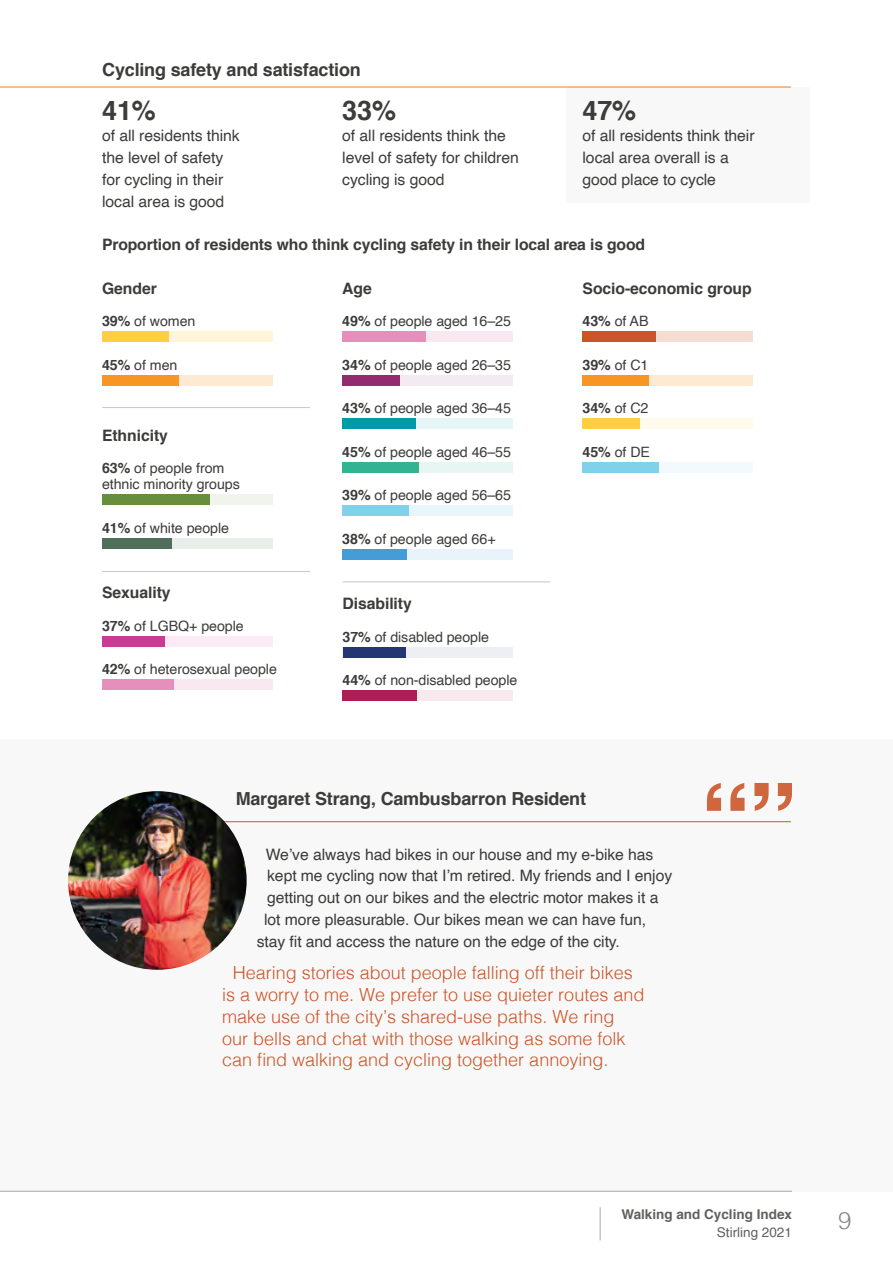
<style>
.page{position:relative;width:893px;height:1263px;background:#fff}
.page>*{position:absolute;margin:0;border:0;box-sizing:border-box;transform-origin:0 0}
.Stat__p{font:700 27px "Helvetica";color:#3c3c3b}
.t1{font:300 24px "Helvetica";color:#878787}
.Quote__pink{font:300 18px/21.8px "Helvetica";color:#cb5528}
.Case_study_header__h{font:700 18px "Helvetica";letter-spacing:-.01em;color:#3c3c3b}
.Section_heading__h3{font:700 18px "Helvetica";letter-spacing:-.01em;color:#3c3c3b}
.Body__balance_ragged{font:15.75px "Helvetica";letter-spacing:-.005em;color:#3c3c3b}
.Stat__p-2{font:15.75px/21.8px "Helvetica";letter-spacing:-.005em;color:#3c3c3b}
.Stat_Graph_title__h4{font:700 15.75px "Helvetica";letter-spacing:-.01em;color:#3c3c3b}
.Graph_sub-header___e{font:700 15.75px "Helvetica";letter-spacing:-.005em;color:#3c3c3b}
.Smaller_stat__p{font:14.25px/16.4px "Helvetica";letter-spacing:-.005em;color:#3c3c3b}
.t2{font:700 13.5px "Helvetica";color:#60605f}
.t3{font:13.5px "Helvetica";color:#60605f}
.s1{font-weight:700}
</style>
<div class="page">
<div style="left:0;top:739px;width:893px;height:453px;background:#f8f8f8"></div>
<hr style="left:0;top:1191px;width:792px;height:1px;background:#b3b2b2">
<hr style="left:600px;top:1207px;width:1px;height:33px;background:#b3b2b2">
<div style="left:567px;top:87px;width:243px;height:116px;background:#f8f8f8"></div>
<hr style="left:190px;top:821px;width:601px;height:1px;background:#cb5528">
<svg style="left:754px;top:783px;width:38px;height:28px"></svg>
<svg style="left:707px;top:783px;width:37px;height:28px"></svg>
<hr style="left:0;top:87px;width:791px;height:1px;background:#f47a20">
<img style="left:68px;top:791px;width:179px;height:179px;border-radius:89px">
<div style="left:102px;top:375px;width:170px;height:11px;background:#feead3"></div>
<div style="left:102px;top:375px;width:77px;height:11px;background:#f89624"></div>
<div style="left:102px;top:538px;width:170px;height:11px;background:#eaeeeb"></div>
<div style="left:102px;top:494px;width:170px;height:11px;background:#f0f4ec"></div>
<div style="left:102px;top:538px;width:70px;height:11px;background:#506e5a"></div>
<div style="left:102px;top:494px;width:107px;height:11px;background:#668f3d"></div>
<div style="left:102px;top:331px;width:170px;height:11px;background:#fff5d9"></div>
<div style="left:102px;top:331px;width:66px;height:11px;background:#ffcf41"></div>
<div style="left:342px;top:331px;width:170px;height:11px;background:#fae8f1"></div>
<div style="left:342px;top:375px;width:170px;height:11px;background:#f4eaf1"></div>
<div style="left:342px;top:418px;width:170px;height:11px;background:#e6f5f6"></div>
<div style="left:342px;top:462px;width:170px;height:11px;background:#e7f6f2"></div>
<div style="left:342px;top:505px;width:170px;height:11px;background:#e6f6fb"></div>
<div style="left:342px;top:549px;width:170px;height:11px;background:#e9f3fa"></div>
<div style="left:342px;top:331px;width:84px;height:11px;background:#e68ebc"></div>
<div style="left:342px;top:375px;width:58px;height:11px;background:#922c6f"></div>
<div style="left:342px;top:418px;width:73px;height:11px;background:#009ba7"></div>
<div style="left:342px;top:462px;width:77px;height:11px;background:#33b391"></div>
<div style="left:342px;top:505px;width:67px;height:11px;background:#7fd2ea"></div>
<div style="left:342px;top:549px;width:65px;height:11px;background:#459dd7"></div>
<div style="left:583px;top:375px;width:170px;height:11px;background:#feead3"></div>
<div style="left:583px;top:375px;width:66px;height:11px;background:#f89624"></div>
<div style="left:583px;top:418px;width:170px;height:11px;background:#fffaec"></div>
<div style="left:583px;top:462px;width:170px;height:11px;background:#f2fafd"></div>
<div style="left:583px;top:418px;width:57px;height:11px;background:#ffcf41"></div>
<div style="left:583px;top:462px;width:76px;height:11px;background:#7fd2ea"></div>
<div style="left:102px;top:679px;width:170px;height:11px;background:#fae8f1"></div>
<div style="left:102px;top:679px;width:71px;height:11px;background:#e68ebc"></div>
<div style="left:583px;top:331px;width:170px;height:11px;background:#f5ddd4"></div>
<div style="left:583px;top:331px;width:73px;height:11px;background:#cb5528"></div>
<div style="left:102px;top:636px;width:170px;height:11px;background:#faebf4"></div>
<div style="left:102px;top:636px;width:63px;height:11px;background:#cb3b95"></div>
<hr style="left:102px;top:571px;width:208px;height:1px;background:#c6c6c6">
<hr style="left:343px;top:581px;width:207px;height:1px;background:#c6c6c6">
<hr style="left:102px;top:407px;width:208px;height:1px;background:#c6c6c6">
<div style="left:343px;top:690px;width:170px;height:11px;background:#f7e9ee"></div>
<div style="left:343px;top:690px;width:74px;height:11px;background:#ad1e54"></div>
<div style="left:343px;top:647px;width:170px;height:11px;background:#eeeff4"></div>
<div style="left:343px;top:647px;width:62px;height:11px;background:#253773"></div>
<h3 class="Section_heading__h3" style="left:102px;top:55px;width:260px">Cycling safety and satisfaction</h3>
<p class="Stat__p" style="left:102px;top:88px;width:55px">41%</p>
<p class="Stat__p-2" style="left:102px;top:125px;width:139px">of all residents think the level of safety for cycling in their local area is good</p>
<p class="Stat__p" style="left:342px;top:88px;width:55px">33%</p>
<p class="Stat__p-2" style="left:342px;top:125px;width:178px">of all residents think the level of safety for children cycling is good</p>
<p class="Stat__p" style="left:583px;top:88px;width:55px">47%</p>
<p class="Stat__p-2" style="left:583px;top:125px;width:174px">of all residents think their local area overall is a good place to cycle</p>
<h4 class="Stat_Graph_title__h4" style="left:102px;top:232px;width:545px">Proportion of residents who think cycling safety in their local area is good</h4>
<h5 class="Graph_sub-header___e" style="left:102px;top:275px;width:56px">Gender</h5>
<p class="Smaller_stat__p" style="left:102px;top:314px;width:95px"><span class="s1">39%</span> of women</p>
<p class="Smaller_stat__p" style="left:102px;top:357px;width:77px"><span class="s1">45%</span> of men</p>
<h5 class="Graph_sub-header___e" style="left:583px;top:275px;width:171px">Socio-economic group</h5>
<p class="Smaller_stat__p" style="left:583px;top:314px;width:67px"><span class="s1">43%</span> of AB</p>
<p class="Smaller_stat__p" style="left:583px;top:357px;width:67px"><span class="s1">39%</span> of C1</p>
<p class="Smaller_stat__p" style="left:583px;top:401px;width:67px"><span class="s1">34%</span> of C2</p>
<p class="Smaller_stat__p" style="left:583px;top:444px;width:69px"><span class="s1">45%</span> of DE</p>
<h5 class="Graph_sub-header___e" style="left:342px;top:275px;width:31px">Age</h5>
<p class="Smaller_stat__p" style="left:342px;top:314px;width:170px"><span class="s1">49%</span> of people aged 16–25</p>
<p class="Smaller_stat__p" style="left:342px;top:357px;width:170px"><span class="s1">34%</span> of people aged 26–35</p>
<p class="Smaller_stat__p" style="left:342px;top:401px;width:170px"><span class="s1">43%</span> of people aged 36–45</p>
<p class="Smaller_stat__p" style="left:342px;top:444px;width:170px"><span class="s1">45%</span> of people aged 46–55</p>
<p class="Smaller_stat__p" style="left:342px;top:488px;width:170px"><span class="s1">39%</span> of people aged 56–65</p>
<p class="Smaller_stat__p" style="left:342px;top:531px;width:155px"><span class="s1">38%</span> of people aged 66+</p>
<h5 class="Graph_sub-header___e" style="left:102px;top:422px;width:67px">Ethnicity</h5>
<p class="Smaller_stat__p" style="left:102px;top:460px;width:139px"><span class="s1">63%</span> of people from ethnic minority groups</p>
<p class="Smaller_stat__p" style="left:102px;top:520px;width:129px"><span class="s1">41%</span> of white people</p>
<h5 class="Graph_sub-header___e" style="left:102px;top:580px;width:70px">Sexuality</h5>
<p class="Smaller_stat__p" style="left:102px;top:618px;width:143px"><span class="s1">37%</span> of LGBQ+ people</p>
<p class="Smaller_stat__p" style="left:102px;top:661px;width:176px"><span class="s1">42%</span> of heterosexual people</p>
<h5 class="Graph_sub-header___e" style="left:343px;top:591px;width:71px">Disability</h5>
<p class="Smaller_stat__p" style="left:343px;top:629px;width:148px"><span class="s1">37%</span> of disabled people</p>
<p class="Smaller_stat__p" style="left:343px;top:672px;width:176px"><span class="s1">44%</span> of non-disabled people</p>
<h3 class="Case_study_header__h" style="left:236px;top:784px;width:352px">Margaret Strang, Cambusbarron Resident</h3>
<p class="Body__balance_ragged" style="left:266px;top:842px;width:389px">We’ve always had bikes in our house and my e-bike has</p>
<p class="Body__balance_ragged" style="left:267px;top:864px;width:407px">kept me cycling now that I’m retired. My friends and I enjoy</p>
<p class="Body__balance_ragged" style="left:267px;top:885px;width:393px">getting out on our bikes and the electric motor makes it a</p>
<p class="Body__balance_ragged" style="left:264px;top:907px;width:383px">lot more pleasurable. Our bikes mean we can have fun,</p>
<p class="Body__balance_ragged" style="left:257px;top:929px;width:365px">stay fit and access the nature on the edge of the city.</p>
<p class="Quote__pink" style="left:222px;top:961px;width:424px;text-indent:10px">Hearing stories about people falling off their bikes is a worry to me. We prefer to use quieter routes and make use of the city’s shared-use paths. We ring our bells and chat with those walking as some folk can find walking and cycling together annoying.</p>
<p class="t2" style="left:621px;top:1203px;width:172px">Walking and Cycling Index</p>
<p class="t3" style="left:717px;top:1221px;width:77px">Stirling 2021</p>
<h2 class="t1" style="left:838px;top:1200px;width:15px">9</h2>
</div>
